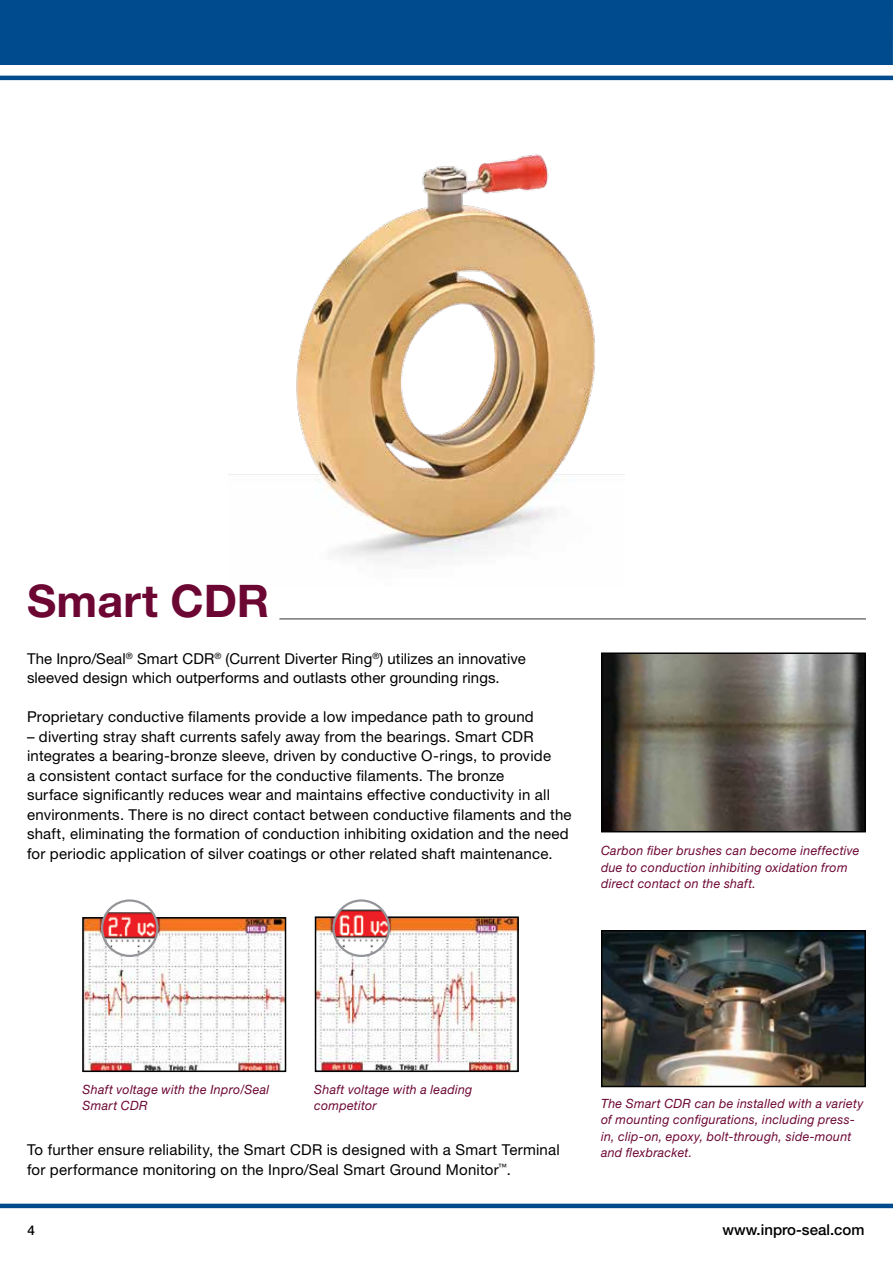
<style>
.page{position:relative;width:893px;height:1263px;background:#fff}
.page>*{position:absolute;margin:0;border:0;box-sizing:border-box;transform-origin:0 0}
.t1{font:700 45px "Helvetica Neue LT Std";letter-spacing:.005em;color:#6c0633}
.t2{font:15px/19.5px "Helvetica Neue LT Std";letter-spacing:.015em;color:#000}
.t3{font:500 15px "Helvetica Neue LT Std";color:#000}
.t4{font:500 13.5px "Helvetica Neue LT Std";color:#000}
.t5{font:italic 12.75px/16.5px "Helvetica Neue LT Std";letter-spacing:.025em;color:#6c0633}
</style>
<div class="page">
<hr style="left:0;top:1204px;width:893px;height:4px;background:#004b8d">
<hr style="left:0;top:76px;width:893px;height:4px;background:#004b8d">
<div style="left:0;top:0;width:893px;height:65px;background:#004b8d"></div>
<img style="left:228px;top:154px;width:396px;height:407px">
<hr style="left:279px;top:618px;width:587px;height:2px;background:#757779">
<img style="left:85px;top:920px;width:198px;height:149px">
<div style="left:82px;top:917px;width:204px;height:155px;border:2px solid #000"></div>
<img style="left:318px;top:919px;width:198px;height:150px">
<div style="left:315px;top:916px;width:204px;height:156px;border:2px solid #000"></div>
<img style="left:102px;top:910px;width:55px;height:46px">
<div style="left:101px;top:899px;width:58px;height:58px;border:2px solid #939598;border-radius:50%"></div>
<img style="left:334px;top:909px;width:55px;height:47px">
<div style="left:332px;top:899px;width:58px;height:58px;border:2px solid #939598;border-radius:50%"></div>
<img style="left:604px;top:655px;width:259px;height:174px">
<div style="left:601px;top:652px;width:265px;height:180px;border:2px solid #000"></div>
<img style="left:604px;top:933px;width:259px;height:151px">
<div style="left:601px;top:930px;width:265px;height:157px;border:2px solid #000"></div>
<h1 class="t1" style="left:27px;top:574px;width:244px">Smart CDR</h1>
<p class="t2" style="left:27px;top:648px;width:500px">The Inpro/Seal<sup>®</sup> Smart CDR<sup>®</sup> (Current Diverter Ring<sup>®</sup>) utilizes an innovative sleeved design which outperforms and outlasts other grounding rings.</p>
<p class="t2" style="left:27px;top:707px;width:508px">Proprietary conductive filaments provide a low impedance path to ground</p>
<p class="t2" style="left:27px;top:726px;width:546px">– diverting stray shaft currents safely away from the bearings. Smart CDR integrates a bearing-bronze sleeve, driven by conductive O-rings, to provide<br>a consistent contact surface for the conductive filaments. The bronze<br>surface significantly reduces wear and maintains effective conductivity in all environments. There is no direct contact between conductive filaments and the shaft, eliminating the formation of conduction inhibiting oxidation and the need for periodic application of silver coatings or other related shaft maintenance.</p>
<p class="t5" style="left:601px;top:842px;width:260px">Carbon fiber brushes can become ineffective due to conduction inhibiting oxidation from direct contact on the shaft.</p>
<p class="t5" style="left:83px;top:1081px;width:188px">Shaft voltage with the Inpro/Seal<br>Smart CDR</p>
<p class="t5" style="left:314px;top:1081px;width:160px">Shaft voltage with a leading competitor</p>
<p class="t2" style="left:27px;top:1140px;width:534px">To further ensure reliability, the Smart CDR is designed with a Smart Terminal for performance monitoring on the Inpro/Seal Smart Ground Monitor<sup>™</sup>.</p>
<p class="t5" style="left:601px;top:1094px;width:264px">The Smart CDR can be installed with a variety of mounting configurations, including press&shy;in, clip-on, epoxy, bolt-through, side-mount and flexbracket.</p>
<p class="t4" style="left:27px;top:1222px;width:9px">4</p>
<p class="t3" style="left:722px;top:1221px;width:144px">www.inpro-seal.com</p>
</div>
